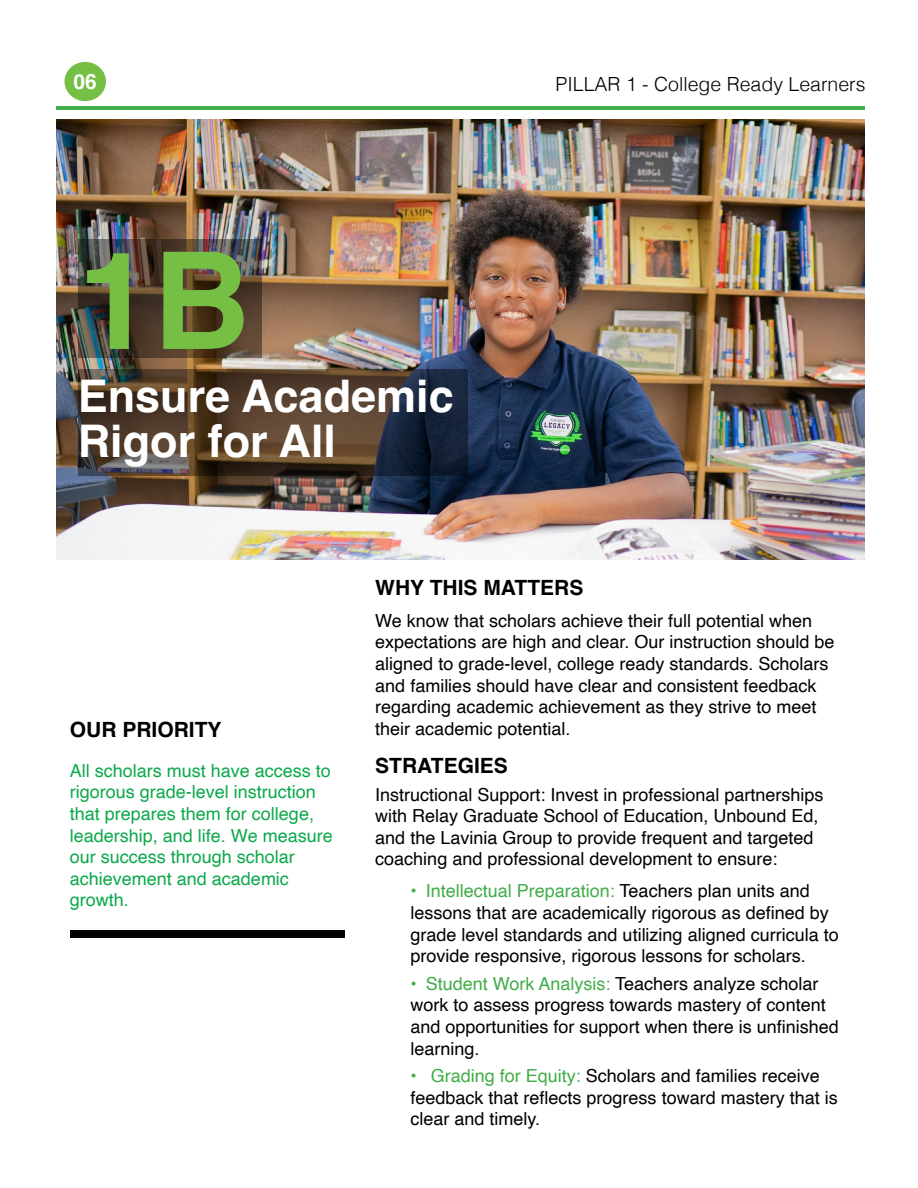
<style>
.page{position:relative;width:918px;height:1188px;background:#fff}
.page>*{position:absolute;margin:0;border:0;box-sizing:border-box;transform-origin:0 0}
.t1{font:700 135px "Helvetica";color:#75c044}
.t2{font:700 45px/45px "Helvetica";color:#fff}
.t3{font:700 21px "Helvetica";color:#000}
.t4{font:700 21px "Helvetica";color:#fff}
.t5{font:300 19.5px "Helvetica";color:#000}
.t6{font:18px/21.6px "Helvetica";color:#000}
.t7{font:18px/21.6px "Helvetica";color:#0ca94b}
.s1{color:#41ad49}
</style>
<div class="page">
<img style="left:56px;top:120px;width:809px;height:439px">
<svg style="left:78px;top:369px;width:389px;height:107px;background:#46382f"></svg>
<img style="left:78px;top:239px;width:184px;height:118px">
<hr style="left:56px;top:106px;width:809px;height:4px;background:#41ad49">
<div style="left:70px;top:930px;width:275px;height:7px;background:#000"></div>
<div style="left:65px;top:62px;width:41px;height:39px;background:#75c044;border-radius:50%"></div>
<p class="t4" style="left:74px;top:69px;width:25px">06</p>
<h1 class="t1" style="left:78px;top:219px;width:174px">1B</h1>
<h2 class="t2" style="left:78px;top:379px;width:377px">Ensure Academic<br>Rigor for All</h2>
<p class="t5" style="left:556px;top:68px;width:311px">PILLAR 1 - College Ready Learners</p>
<p class="t3" style="left:70px;top:717px;width:153px">OUR PRIORITY</p>
<p class="t7" style="left:70px;top:760px;width:264px">All scholars must have access to rigorous grade-level instruction that prepares them for college, leadership, and life. We measure our success through scholar achievement and academic growth.</p>
<p class="t3" style="left:375px;top:575px;width:210px">WHY THIS MATTERS</p>
<p class="t6" style="left:375px;top:610px;width:461px">We know that scholars achieve their full potential when expectations are high and clear. Our instruction should be aligned to grade-level, college ready standards. Scholars and families should have clear and consistent feedback regarding academic achievement as they strive to meet their academic potential.</p>
<p class="t3" style="left:375px;top:753px;width:134px">STRATEGIES</p>
<p class="t6" style="left:375px;top:784px;width:450px">Instructional Support: Invest in professional partnerships with Relay Graduate School of Education, Unbound Ed, and the Lavinia Group to provide frequent and targeted coaching and professional development to ensure:</p>
<p class="t6" style="left:411px;top:881px;width:430px"><span class="s1">• Intellectual Preparation:</span> Teachers plan units and lessons that are academically rigorous as defined by grade level standards and utilizing aligned curricula to provide responsive, rigorous lessons for scholars.</p>
<p class="t6" style="left:411px;top:973px;width:430px"><span class="s1">• Student Work Analysis:</span> Teachers analyze scholar work to assess progress towards mastery of content and opportunities for support when there is unfinished learning.</p>
<p class="t6" style="left:411px;top:1066px;width:429px"><span class="s1">• Grading for Equity:</span> Scholars and families receive feedback that reflects progress toward mastery that is clear and timely.</p>
</div>
